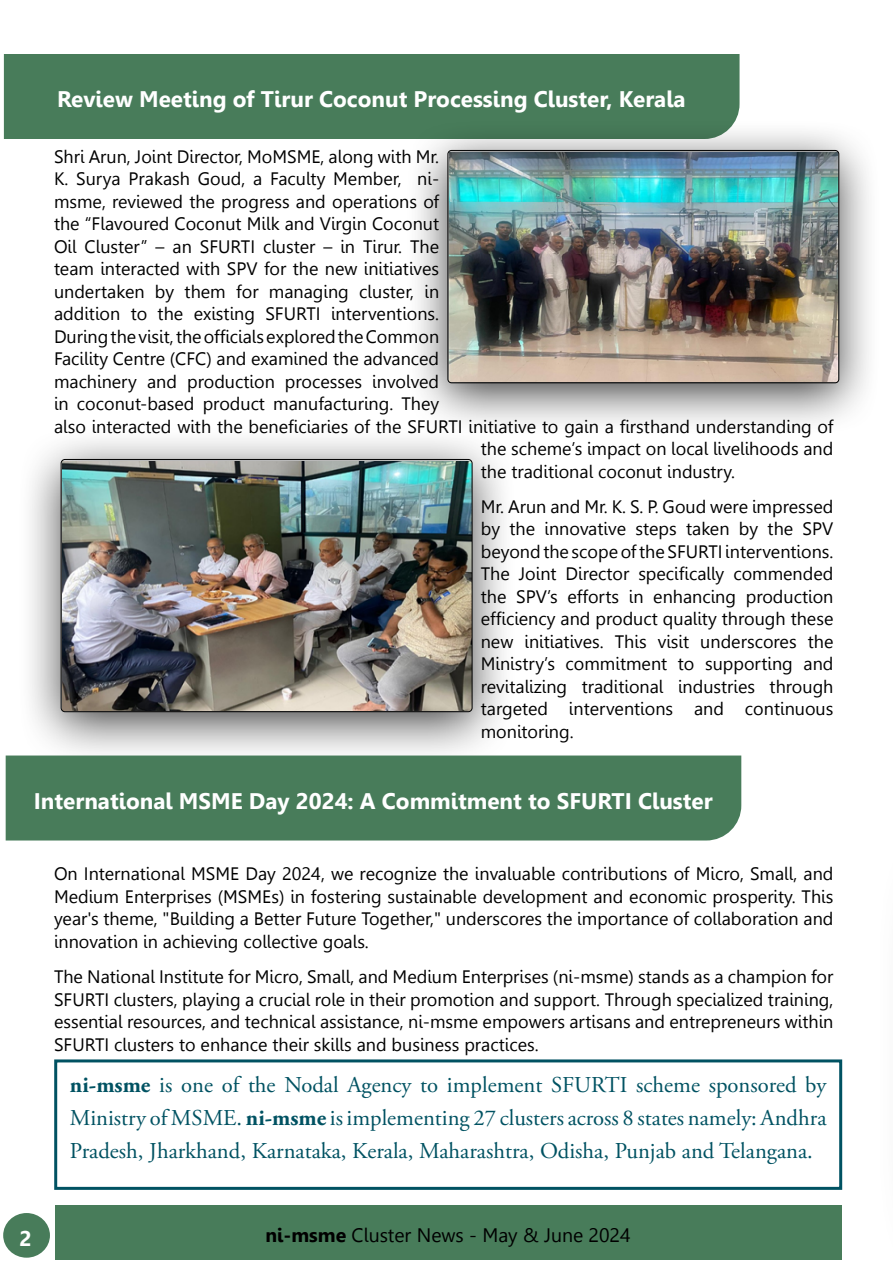
<style>
.page{position:relative;width:893px;height:1263px;background:#fff}
.page>*{position:absolute;margin:0;border:0;box-sizing:border-box;transform-origin:0 0}
.t1{font:22.65px/33px "Adobe Garamond Pro";color:#005262;text-align:justify}
.t2{font:700 22.5px "Leelawadee";color:#fff}
.t3{font:700 21.3px "Leelawadee";color:#fff}
.t4{font:19.5px "Leelawadee";color:#000}
.t5{font:18px/22.5px "Leelawadee";color:#000;text-align:justify}
.s1{font-weight:700}
</style>
<div class="page">
<div style="left:3px;top:1213px;width:47px;height:45px;background:#487c5a;border-radius:50%"></div>
<div style="left:55px;top:1206px;width:786px;height:54px;background:#487c5a"></div>
<div style="left:54px;top:1059px;width:788px;height:131px;border:3px solid #005262"></div>
<div style="left:4px;top:54px;width:735px;height:85px;background:#487c5a"></div>
<div style="left:405px;top:118px;width:477px;height:318px;background:#000;opacity:.75"></div>
<img style="left:448px;top:151px;width:391px;height:232px">
<div style="left:448px;top:150px;width:391px;height:233px;border:1px solid #000;border-radius:4px"></div>
<div style="left:17px;top:425px;width:500px;height:341px;background:#000;opacity:.75"></div>
<img style="left:62px;top:460px;width:410px;height:252px">
<div style="left:61px;top:459px;width:411px;height:253px;border:1px solid #000;border-radius:4px"></div>
<div style="left:6px;top:755px;width:735px;height:85px;background:#487c5a"></div>
<p class="t2" style="left:57px;top:86px;width:630px">Review Meeting of Tirur Coconut Processing Cluster, Kerala</p>
<p class="t5" style="left:54px;top:145px;width:387px">Shri Arun, Joint Director, MoMSME, along with Mr.</p>
<p class="t5" style="left:54px;top:168px;width:387px">K. Surya Prakash Goud, a Faculty Member, ni-</p>
<p class="t5" style="left:54px;top:190px;width:387px">msme, reviewed the progress and operations of</p>
<p class="t5" style="left:54px;top:213px;width:387px">the “Flavoured Coconut Milk and Virgin Coconut</p>
<p class="t5" style="left:54px;top:235px;width:387px">Oil Cluster” – an SFURTI cluster – in Tirur. The</p>
<p class="t5" style="left:54px;top:258px;width:387px">team interacted with SPV for the new initiatives</p>
<p class="t5" style="left:54px;top:280px;width:387px">undertaken by them for managing cluster, in</p>
<p class="t5" style="left:54px;top:303px;width:387px">addition to the existing SFURTI interventions.</p>
<p class="t5" style="left:54px;top:325px;width:387px">During the visit, the officials explored the Common</p>
<p class="t5" style="left:54px;top:348px;width:387px">Facility Centre (CFC) and examined the advanced</p>
<p class="t5" style="left:54px;top:370px;width:387px">machinery and production processes involved</p>
<p class="t5" style="left:54px;top:393px;width:387px">in coconut-based product manufacturing. They</p>
<p class="t5" style="left:54px;top:415px;width:781px">also interacted with the beneficiaries of the SFURTI initiative to gain a firsthand understanding of</p>
<p class="t5" style="left:481px;top:438px;width:354px">the scheme’s impact on local livelihoods and</p>
<p class="t5" style="left:481px;top:460px;width:256px">the traditional coconut industry.</p>
<p class="t5" style="left:481px;top:495px;width:354px">Mr. Arun and Mr. K. S. P. Goud were impressed by the innovative steps taken by the SPV beyond the scope of the SFURTI interventions.<br>The Joint Director specifically commended the SPV’s efforts in enhancing production efficiency and product quality through these new initiatives. This visit underscores the Ministry’s commitment to supporting and revitalizing traditional industries through targeted interventions and continuous monitoring.</p>
<p class="t2" style="left:34px;top:788px;width:680px">International MSME Day 2024: A Commitment to SFURTI Cluster</p>
<p class="t5" style="left:54px;top:863px;width:781px">On International MSME Day 2024, we recognize the invaluable contributions of Micro, Small, and Medium Enterprises (MSMEs) in fostering sustainable development and economic prosperity. This year's theme, "Building a Better Future Together," underscores the importance of collaboration and innovation in achieving collective goals.</p>
<p class="t5" style="left:54px;top:966px;width:781px">The National Institute for Micro, Small, and Medium Enterprises (ni-msme) stands as a champion for SFURTI clusters, playing a crucial role in their promotion and support. Through specialized training, essential resources, and technical assistance, ni-msme empowers artisans and entrepreneurs within SFURTI clusters to enhance their skills and business practices.</p>
<p class="t1" style="left:70px;top:1069px;width:758px"><span class="s1">ni-msme</span> is one of the Nodal Agency to implement SFURTI scheme sponsored by Ministry of MSME. <span class="s1">ni-msme</span> isimplementing 27 clusters across 8 states namely: Andhra Pradesh, Jharkhand, Karnataka, Kerala, Maharashtra, Odisha, Punjab and Telangana.</p>
<p class="t3" style="left:20px;top:1226px;width:14px">2</p>
<p class="t4" style="left:266px;top:1224px;width:367px"><span class="s1">ni-msme</span> Cluster News - May &amp; June 2024</p>
</div>
